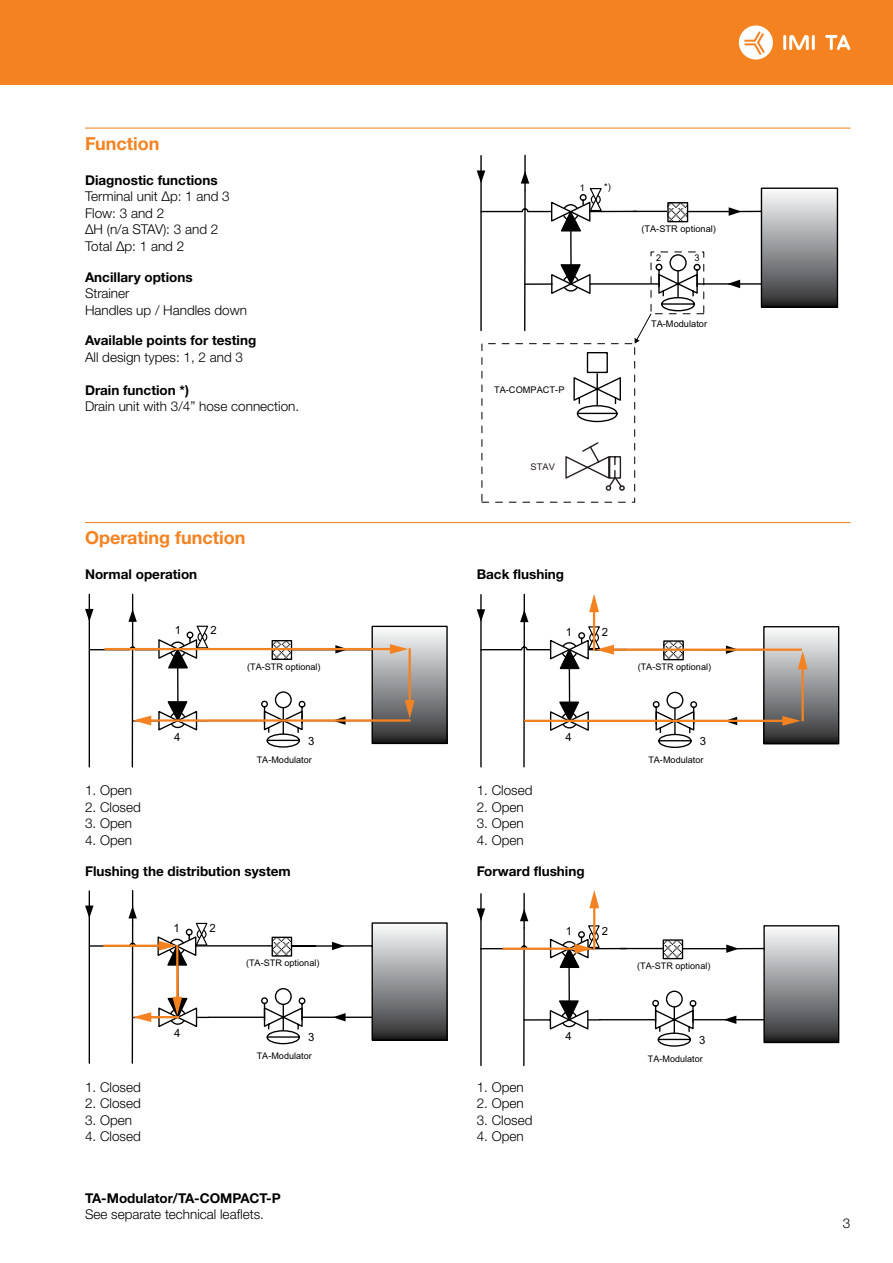
<style>
.page{position:relative;width:893px;height:1263px;background:#fff}
.page>*{position:absolute;margin:0;border:0;box-sizing:border-box;transform-origin:0 0}
.t1{font:700 18px "Helvetica Neue LTW1 G";color:#f58220}
.t2{font:300 13.5px/16.5px "Helvetica Neue LTW1 G";color:#000}
.t3{font:700 13.5px "Helvetica Neue LTW1 G";color:#000}
.t4{font:11.4px "Arial";color:#000}
.t5{font:11.25px "Arial";color:#000}
.t6{font:9.15px "Arial";letter-spacing:.005em;color:#000}
.t7{font:9.15px "Arial";color:#231f20}
.t8{font:9px "Arial";letter-spacing:.005em;color:#000}
</style>
<div class="page">
<div style="left:0;top:0;width:893px;height:85px;background:#f58220"></div>
<hr style="left:783px;top:35px;width:3px;height:15px;background:#fff">
<hr style="left:812px;top:35px;width:3px;height:15px;background:#fff">
<svg style="left:789px;top:35px;width:20px;height:15px"></svg>
<svg style="left:825px;top:35px;width:25px;height:15px"></svg>
<svg style="left:739px;top:25px;width:34px;height:35px"></svg>
<hr style="left:85px;top:128px;width:765px;height:1px;background:#f58220">
<hr style="left:85px;top:522px;width:765px;height:1px;background:#f58220">
<svg style="left:565px;top:442px;width:60px;height:49px"></svg>
<svg style="left:573px;top:352px;width:48px;height:71px"></svg>
<svg style="left:477px;top:155px;width:361px;height:189px"></svg>
<hr style="left:148px;top:719px;width:263px;height:3px;background:#f58220">
<svg style="left:85px;top:594px;width:221px;height:154px"></svg>
<hr style="left:104px;top:648px;width:289px;height:2px;background:#f58220">
<svg style="left:333px;top:625px;width:115px;height:120px"></svg>
<svg style="left:85px;top:890px;width:363px;height:174px"></svg>
<svg style="left:477px;top:594px;width:362px;height:173px"></svg>
<svg style="left:477px;top:890px;width:362px;height:176px"></svg>
<h1 class="t1" style="left:85px;top:132px;width:76px">Function</h1>
<p class="t3" style="left:85px;top:172px;width:134px">Diagnostic functions</p>
<p class="t2" style="left:85px;top:188px;width:146px">Terminal unit Δp: 1 and 3<br>Flow: 3 and 2<br>ΔH (n/a STAV): 3 and 2<br>Total Δp: 1 and 2</p>
<p class="t3" style="left:85px;top:268px;width:109px">Ancillary options</p>
<p class="t2" style="left:85px;top:285px;width:164px">Strainer<br>Handles up / Handles down</p>
<p class="t3" style="left:85px;top:332px;width:173px">Available points for testing</p>
<p class="t2" style="left:85px;top:349px;width:160px">All design types: 1, 2 and 3</p>
<p class="t3" style="left:85px;top:382px;width:106px">Drain function *)</p>
<p class="t2" style="left:85px;top:398px;width:216px">Drain unit with 3/4” hose connection.</p>
<p class="t6" style="left:580px;top:181px;width:7px">1</p>
<p class="t6" style="left:604px;top:180px;width:8px">*)</p>
<p class="t6" style="left:494px;top:383px;width:72px">TA-COMPACT-P</p>
<p class="t6" style="left:641px;top:223px;width:76px">(TA-STR optional)</p>
<p class="t6" style="left:656px;top:252px;width:7px">2</p>
<p class="t6" style="left:694px;top:252px;width:7px">3</p>
<p class="t6" style="left:651px;top:317px;width:58px">TA-Modulator</p>
<p class="t7" style="left:531px;top:460px;width:26px">STAV</p>
<h1 class="t1" style="left:85px;top:527px;width:162px">Operating function</h1>
<p class="t3" style="left:85px;top:566px;width:114px">Normal operation</p>
<p class="t3" style="left:477px;top:566px;width:89px">Back flushing</p>
<p class="t4" style="left:175px;top:622px;width:8px">1</p>
<p class="t4" style="left:210px;top:622px;width:8px">2</p>
<p class="t4" style="left:566px;top:624px;width:8px">1</p>
<p class="t4" style="left:602px;top:624px;width:8px">2</p>
<p class="t8" style="left:247px;top:660px;width:75px">(TA-STR optional)</p>
<p class="t8" style="left:638px;top:661px;width:75px">(TA-STR optional)</p>
<p class="t4" style="left:174px;top:729px;width:8px">4</p>
<p class="t4" style="left:308px;top:733px;width:8px">3</p>
<p class="t4" style="left:566px;top:729px;width:8px">4</p>
<p class="t4" style="left:700px;top:733px;width:8px">3</p>
<p class="t8" style="left:257px;top:753px;width:57px">TA-Modulator</p>
<p class="t8" style="left:648px;top:754px;width:57px">TA-Modulator</p>
<p class="t2" style="left:85px;top:782px;width:49px">1. Open</p>
<p class="t2" style="left:85px;top:799px;width:57px">2. Closed</p>
<p class="t2" style="left:85px;top:815px;width:49px">3. Open</p>
<p class="t2" style="left:85px;top:832px;width:49px">4. Open</p>
<p class="t3" style="left:85px;top:862px;width:207px">Flushing the distribution system</p>
<p class="t2" style="left:477px;top:782px;width:57px">1. Closed</p>
<p class="t2" style="left:477px;top:799px;width:49px">2. Open</p>
<p class="t2" style="left:477px;top:815px;width:49px">3. Open</p>
<p class="t2" style="left:477px;top:832px;width:49px">4. Open</p>
<p class="t3" style="left:477px;top:862px;width:109px">Forward flushing</p>
<p class="t4" style="left:173px;top:920px;width:8px">1</p>
<p class="t4" style="left:209px;top:920px;width:8px">2</p>
<p class="t5" style="left:566px;top:923px;width:8px">1</p>
<p class="t5" style="left:602px;top:923px;width:8px">2</p>
<p class="t8" style="left:246px;top:957px;width:75px">(TA-STR optional)</p>
<p class="t8" style="left:637px;top:960px;width:75px">(TA-STR optional)</p>
<p class="t4" style="left:174px;top:1025px;width:8px">4</p>
<p class="t4" style="left:308px;top:1029px;width:8px">3</p>
<p class="t5" style="left:565px;top:1028px;width:8px">4</p>
<p class="t5" style="left:699px;top:1032px;width:8px">3</p>
<p class="t8" style="left:257px;top:1050px;width:57px">TA-Modulator</p>
<p class="t8" style="left:648px;top:1052px;width:57px">TA-Modulator</p>
<p class="t2" style="left:85px;top:1078px;width:57px">1. Closed</p>
<p class="t2" style="left:85px;top:1095px;width:57px">2. Closed</p>
<p class="t2" style="left:85px;top:1111px;width:49px">3. Open</p>
<p class="t2" style="left:85px;top:1128px;width:57px">4. Closed</p>
<p class="t2" style="left:477px;top:1078px;width:49px">1. Open</p>
<p class="t2" style="left:477px;top:1095px;width:49px">2. Open</p>
<p class="t2" style="left:477px;top:1111px;width:57px">3. Closed</p>
<p class="t2" style="left:477px;top:1128px;width:49px">4. Open</p>
<p class="t3" style="left:85px;top:1189px;width:197px">TA-Modulator/TA-COMPACT-P</p>
<p class="t2" style="left:85px;top:1206px;width:180px">See separate technical leaflets.</p>
<p class="t2" style="left:843px;top:1215px;width:9px">3</p>
</div>
